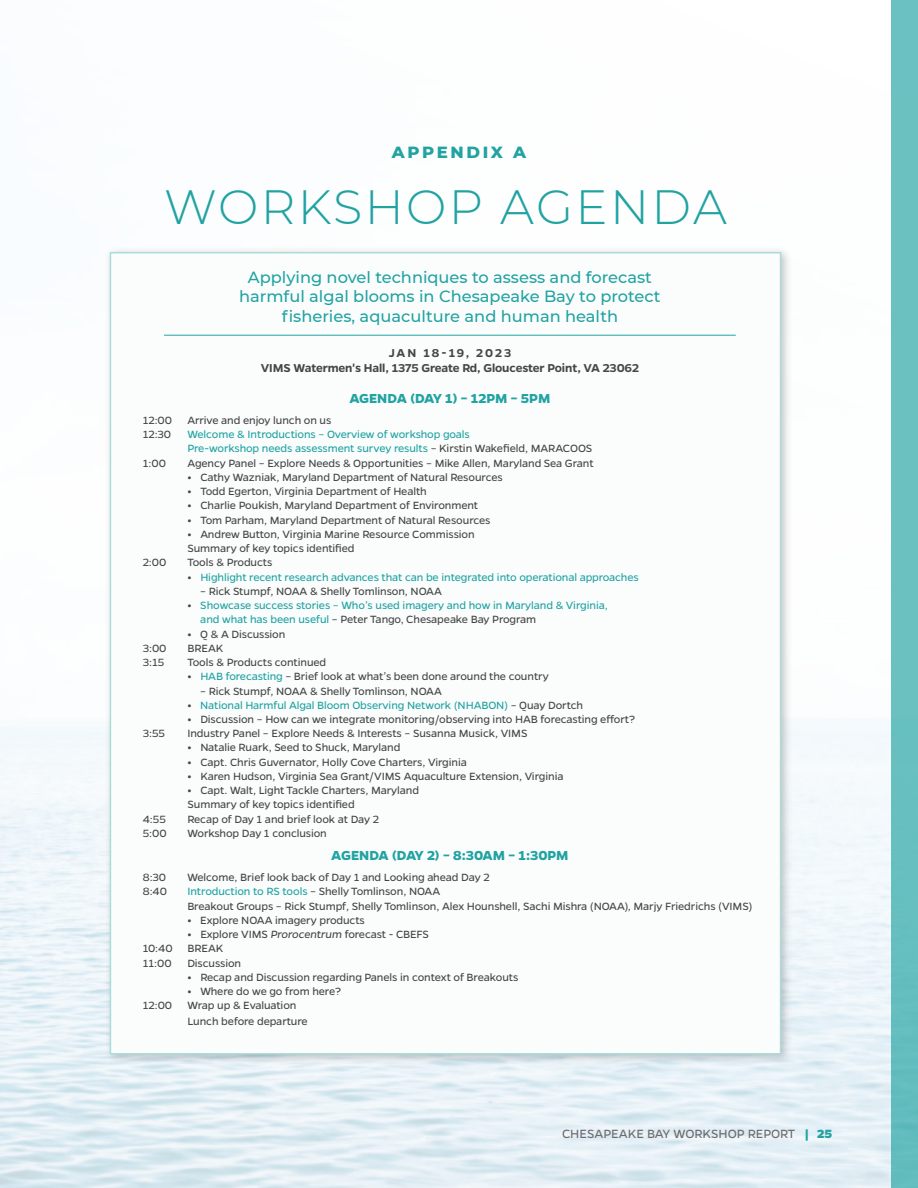
<style>
.page{position:relative;width:918px;height:1188px;background:#fff}
.page>*{position:absolute;margin:0;border:0;box-sizing:border-box;transform-origin:0 0}
.t1{font:300 48px "Montserrat";letter-spacing:.05em;color:#21a3a2}
.t2{font:800 16.5px "Montserrat";letter-spacing:.16em;color:#21a3a2}
.t3{font:500 16.2px/19.5px "Montserrat";color:#21a3a2;text-align:center}
.t4{font:700 14.7px "Gentona";color:#21a3a2}
.t5{font:13.5px "Gentona";letter-spacing:-.005em;color:#6c6c6f}
.t6{font:600 12.9px/15.6px "Gentona";letter-spacing:-.01em;color:#454647;text-align:center}
.t7{font:11.85px/14.2px "Gentona";letter-spacing:-.01em;color:#454647}
.t8{font:11.85px/14.2px "Gentona";letter-spacing:-.01em;color:#21a3a2}
.s1{color:#454647}
.s2{font-weight:700}
.s3{font-weight:700;color:#454647}
.s4{color:#21a3a2}
.s5{font-style:italic}
.s6{font-weight:800;color:#21a3a2}
</style>
<div class="page">
<hr style="left:0;top:0;width:1px;height:1188px;background:#21a3a2">
<div style="left:891px;top:0;width:27px;height:1188px;background:#6ac1c0"></div>
<div style="left:105px;top:246px;width:688px;height:819px;background:#454647;opacity:.3"></div>
<div style="left:110px;top:252px;width:671px;height:803px;background:#fbfdfd;border:1px solid #aadcd9"></div>
<hr style="left:164px;top:335px;width:572px;height:1px;background:#21a3a2">
<h2 class="t2" style="left:392px;top:140px;width:136px">APPENDIX A</h2>
<h1 class="t1" style="left:164px;top:175px;width:564px">WORKSHOP AGENDA</h1>
<h3 class="t3" style="left:239px;top:266px;width:423px">Applying novel techniques to assess and forecast harmful algal blooms in Chesapeake Bay to protect fisheries, aquaculture and human health</h3>
<p class="t6" style="left:261px;top:345px;width:380px">JAN 18-19, 2023<br>VIMS Watermen's Hall, 1375 Greate Rd, Gloucester Point, VA 23062</p>
<p class="t4" style="left:349px;top:390px;width:202px">AGENDA (DAY 1) – 12PM – 5PM</p>
<p class="t7" style="left:143px;top:413px;width:31px">12:00</p>
<p class="t7" style="left:187px;top:413px;width:146px">Arrive and enjoy lunch on us</p>
<p class="t7" style="left:143px;top:427px;width:30px">12:30</p>
<p class="t8" style="left:187px;top:427px;width:406px">Welcome &amp; Introductions – Overview of workshop goals<br>Pre-workshop needs assessment survey results <span class="s1">– Kirstin Wakefield, MARACOOS</span></p>
<p class="t7" style="left:143px;top:456px;width:25px">1:00</p>
<p class="t7" style="left:187px;top:456px;width:408px">Agency Panel – Explore Needs &amp; Opportunities – Mike Allen, Maryland Sea Grant</p>
<p class="t7" style="left:187px;top:470px;width:317px"><span class="s2">•</span> Cathy Wazniak, Maryland Department of Natural Resources</p>
<p class="t7" style="left:187px;top:484px;width:241px"><span class="s2">•</span> Todd Egerton, Virginia Department of Health</p>
<p class="t7" style="left:187px;top:499px;width:292px"><span class="s2">•</span> Charlie Poukish, Maryland Department of Environment</p>
<p class="t7" style="left:187px;top:513px;width:305px"><span class="s2">•</span> Tom Parham, Maryland Department of Natural Resources</p>
<p class="t7" style="left:187px;top:527px;width:289px"><span class="s2">•</span> Andrew Button, Virginia Marine Resource Commission<br>Summary of key topics identified</p>
<p class="t7" style="left:143px;top:555px;width:25px">2:00</p>
<p class="t7" style="left:187px;top:555px;width:86px">Tools &amp; Products</p>
<p class="t8" style="left:187px;top:570px;width:453px"><span class="s3">•</span> Highlight recent research advances that can be integrated into operational approaches</p>
<p class="t7" style="left:200px;top:584px;width:243px">– Rick Stumpf, NOAA &amp; Shelly Tomlinson, NOAA</p>
<p class="t8" style="left:200px;top:598px;width:409px;text-indent:-13px"><span class="s3">•</span> Showcase success stories – Who’s used imagery and how in Maryland &amp; Virginia, and what has been useful <span class="s1">– Peter Tango, Chesapeake Bay Program</span></p>
<p class="t7" style="left:187px;top:627px;width:100px"><span class="s2">•</span> Q &amp; A Discussion</p>
<p class="t7" style="left:143px;top:641px;width:25px">3:00</p>
<p class="t7" style="left:187px;top:641px;width:38px">BREAK</p>
<p class="t7" style="left:143px;top:655px;width:23px">3:15</p>
<p class="t7" style="left:187px;top:655px;width:140px">Tools &amp; Products continued</p>
<p class="t7" style="left:187px;top:669px;width:363px"><span class="s2">•</span> <span class="s4">HAB forecasting</span> – Brief look at what’s been done around the country</p>
<p class="t7" style="left:200px;top:684px;width:243px">– Rick Stumpf, NOAA &amp; Shelly Tomlinson, NOAA</p>
<p class="t8" style="left:187px;top:698px;width:397px"><span class="s3">•</span> National Harmful Algal Bloom Observing Network (NHABON) <span class="s1">– Quay Dortch</span></p>
<p class="t7" style="left:187px;top:712px;width:449px"><span class="s2">•</span> Discussion – How can we integrate monitoring/observing into HAB forecasting effort?</p>
<p class="t7" style="left:143px;top:726px;width:24px">3:55</p>
<p class="t7" style="left:187px;top:726px;width:342px">Industry Panel – Explore Needs &amp; Interests – Susanna Musick, VIMS</p>
<p class="t7" style="left:187px;top:741px;width:215px"><span class="s2">•</span> Natalie Ruark, Seed to Shuck, Maryland</p>
<p class="t7" style="left:187px;top:755px;width:281px"><span class="s2">•</span> Capt. Chris Guvernator, Holly Cove Charters, Virginia</p>
<p class="t7" style="left:187px;top:769px;width:378px"><span class="s2">•</span> Karen Hudson, Virginia Sea Grant/VIMS Aquaculture Extension, Virginia</p>
<p class="t7" style="left:187px;top:783px;width:233px"><span class="s2">•</span> Capt. Walt, Light Tackle Charters, Maryland<br>Summary of key topics identified</p>
<p class="t7" style="left:143px;top:812px;width:24px">4:55</p>
<p class="t7" style="left:187px;top:812px;width:193px">Recap of Day 1 and brief look at Day 2</p>
<p class="t7" style="left:143px;top:826px;width:25px">5:00</p>
<p class="t7" style="left:187px;top:826px;width:141px">Workshop Day 1 conclusion</p>
<p class="t4" style="left:331px;top:847px;width:239px">AGENDA (DAY 2) – 8:30AM – 1:30PM</p>
<p class="t7" style="left:143px;top:870px;width:25px">8:30</p>
<p class="t7" style="left:187px;top:870px;width:304px">Welcome, Brief look back of Day 1 and Looking ahead Day 2</p>
<p class="t7" style="left:143px;top:885px;width:26px">8:40</p>
<p class="t7" style="left:187px;top:885px;width:567px"><span class="s4">Introduction to RS tools</span> – Shelly Tomlinson, NOAA<br>Breakout Groups – Rick Stumpf, Shelly Tomlinson, Alex Hounshell, Sachi Mishra (NOAA), Marjy Friedrichs (VIMS)</p>
<p class="t7" style="left:187px;top:913px;width:179px"><span class="s2">•</span> Explore NOAA imagery products</p>
<p class="t7" style="left:143px;top:927px;width:288px;text-indent:45px"><span class="s2">•</span> Explore VIMS <span class="s5">Prorocentrum</span> forecast - CBEFS<br>10:40 BREAK<br>11:00</p>
<p class="t7" style="left:187px;top:956px;width:55px">Discussion</p>
<p class="t7" style="left:187px;top:970px;width:332px"><span class="s2">•</span> Recap and Discussion regarding Panels in context of Breakouts</p>
<p class="t7" style="left:187px;top:984px;width:155px"><span class="s2">•</span> Where do we go from here?</p>
<p class="t7" style="left:143px;top:998px;width:31px">12:00</p>
<p class="t7" style="left:187px;top:998px;width:122px;line-height:15.6px">Wrap up &amp; Evaluation<br>Lunch before departure</p>
<p class="t5" style="left:562px;top:1126px;width:272px">CHESAPEAKE BAY WORKSHOP REPORT <span class="s6">| 25</span></p>
</div>
